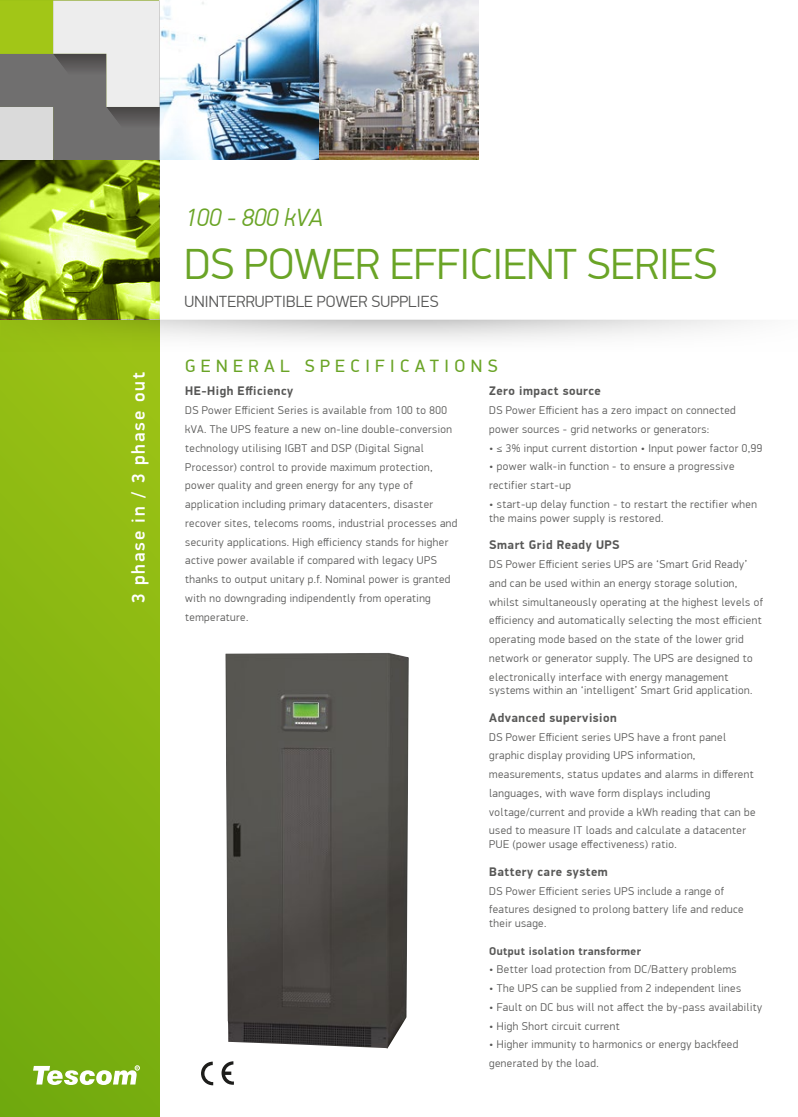
<style>
.page{position:relative;width:798px;height:1117px;background:#fff}
.page>*{position:absolute;margin:0;border:0;box-sizing:border-box;transform-origin:0 0}
.t1{font:300 43.75px "PF Din Display Pro";color:#6aa426}
.t2{font:italic 300 25px "PF Din Display Pro";color:#6aa426}
.t3{font:500 18.75px "PF Din Display Pro";letter-spacing:.1em;color:#fff}
.t4{font:17.88px "PF Din Display Pro";letter-spacing:.3em;color:#6aa426}
.t5{font:300 16.25px "PF Din Display Pro";letter-spacing:.005em;color:#575756}
.t6{font:700 12.5px "PF Din Display Pro";letter-spacing:.04em;color:#575756}
.t7{font:300 11.25px/18.8px "PF Din Display Pro";letter-spacing:.04em;color:#575756}
.t8{font:700 11.25px "PF Din Display Pro";letter-spacing:.04em;color:#575756}
</style>
<div class="page">
<img style="left:225px;top:653px;width:183px;height:395px">
<svg style="left:0;top:0;width:159px;height:1116px;background:#86b611"></svg>
<img style="left:159px;top:0;width:319px;height:160px">
<svg style="left:0;top:160px;width:159px;height:159px;background:#92a934"></svg>
<svg style="left:33px;top:1065px;width:106px;height:19px"></svg>
<svg style="left:0;top:319px;width:753px;height:36px"></svg>
<svg style="left:201px;top:1061px;width:12px;height:23px"></svg>
<svg style="left:221px;top:1061px;width:13px;height:23px"></svg>
<svg style="left:0;top:1px;width:160px;height:159px;background:#a9ac98"></svg>
<h3 class="t3" style="left:127px;top:603px;width:232px;rotate:-90deg">3 phase in / 3 phase out</h3>
<h2 class="t2" style="left:184px;top:203px;width:140px">100 - 800 kVA</h2>
<h1 class="t1" style="left:184px;top:239px;width:534px">DS POWER EFFICIENT SERIES</h1>
<h3 class="t5" style="left:184px;top:292px;width:255px">UNINTERRUPTIBLE POWER SUPPLIES</h3>
<h3 class="t4" style="left:185px;top:356px;width:314px">GENERAL SPECIFICATIONS</h3>
<p class="t6" style="left:185px;top:383px;width:110px">HE-High Efficiency</p>
<p class="t7" style="left:185px;top:401px;width:273px">DS Power Efficient Series is available from 100 to 800 kVA. The UPS feature a new on-line double-conversion technology utilising IGBT and DSP (Digital Signal Processor) control to provide maximum protection, power quality and green energy for any type of application including primary datacenters, disaster recover sites, telecoms rooms, industrial processes and security applications. High efficiency stands for higher active power available if compared with legacy UPS thanks to output unitary p.f. Nominal power is granted with no downgrading indipendently from operating temperature.</p>
<p class="t6" style="left:489px;top:383px;width:113px">Zero impact source</p>
<p class="t7" style="left:489px;top:401px;width:248px">DS Power Efficient has a zero impact on connected power sources - grid networks or generators:</p>
<p class="t7" style="left:489px;top:438px;width:274px">• ≤ 3% input current distortion • Input power factor 0,99</p>
<p class="t7" style="left:489px;top:457px;width:246px">• power walk-in function - to ensure a progressive rectifier start-up</p>
<p class="t7" style="left:489px;top:497px;width:269px;line-height:13.8px">• start-up delay function - to restart the rectifier when the mains power supply is restored.</p>
<p class="t6" style="left:489px;top:537px;width:132px">Smart Grid Ready UPS</p>
<p class="t7" style="left:489px;top:555px;width:275px">DS Power Efficient series UPS are ‘Smart Grid Ready’ and can be used within an energy storage solution, whilst simultaneously operating at the highest levels of efficiency and automatically selecting the most efficient operating mode based on the state of the lower grid network or generator supply. The UPS are designed to electronically interface with energy management</p>
<p class="t7" style="left:489px;top:681px;width:265px">systems within an ‘intelligent’ Smart Grid application.</p>
<p class="t6" style="left:489px;top:709px;width:129px">Advanced supervision</p>
<p class="t7" style="left:489px;top:727px;width:267px">DS Power Efficient series UPS have a front panel graphic display providing UPS information, measurements, status updates and alarms in different languages, with wave form displays including voltage/current and provide a kWh reading that can be used to measure IT loads and calculate a datacenter</p>
<p class="t7" style="left:489px;top:835px;width:189px">PUE (power usage effectiveness) ratio.</p>
<p class="t6" style="left:489px;top:863px;width:120px">Battery care system</p>
<p class="t7" style="left:489px;top:881px;width:256px">DS Power Efficient series UPS include a range of features designed to prolong battery life and reduce</p>
<p class="t7" style="left:489px;top:913px;width:59px">their usage.</p>
<p class="t8" style="left:489px;top:943px;width:153px">Output isolation transformer</p>
<p class="t7" style="left:489px;top:960px;width:249px">• Better load protection from DC/Battery problems</p>
<p class="t7" style="left:489px;top:978px;width:253px">• The UPS can be supplied from 2 independent lines</p>
<p class="t7" style="left:489px;top:997px;width:274px">• Fault on DC bus will not affect the by-pass availability</p>
<p class="t7" style="left:489px;top:1016px;width:132px">• High Short circuit current</p>
<p class="t7" style="left:489px;top:1035px;width:250px">• Higher immunity to harmonics or energy backfeed generated by the load.</p>
</div>
